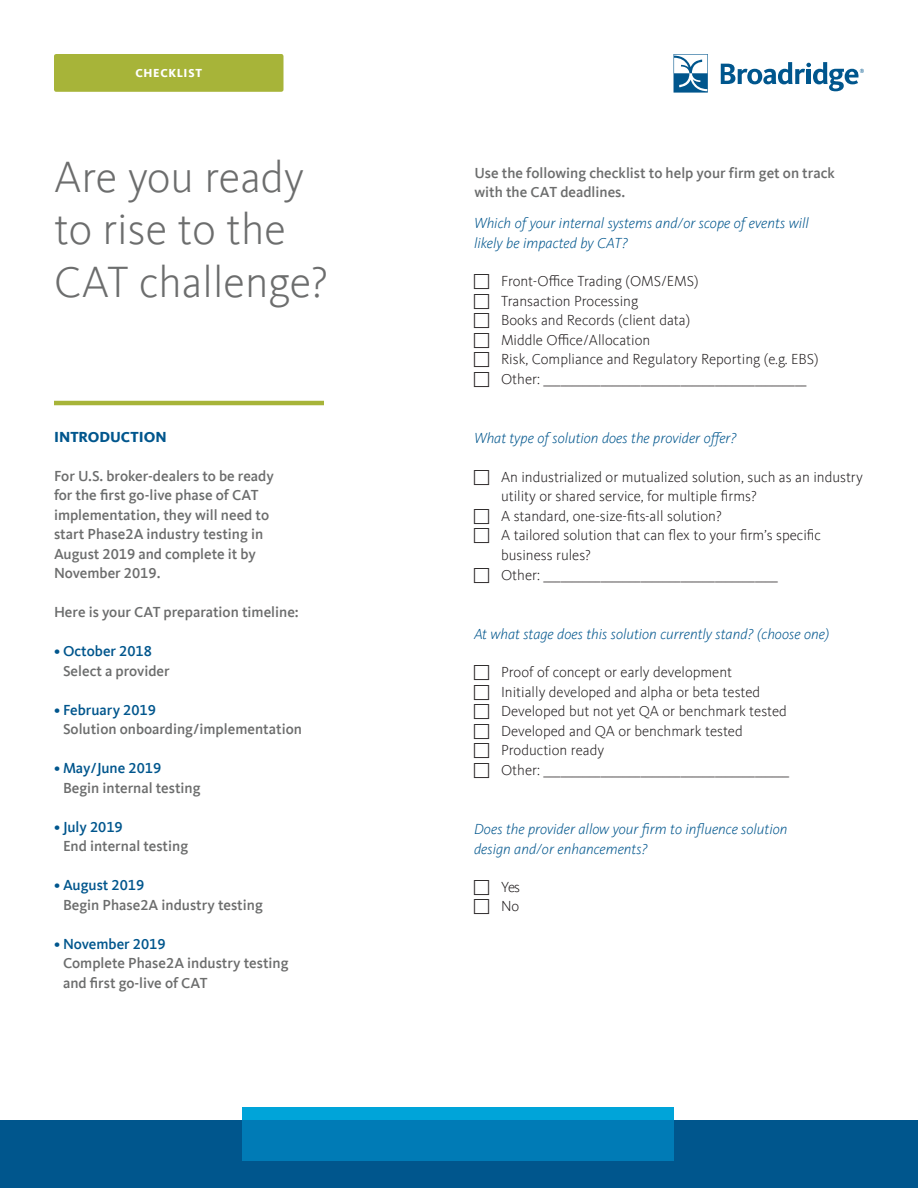
<style>
.page{position:relative;width:918px;height:1188px;background:#fff}
.page>*{position:absolute;margin:0;border:0;box-sizing:border-box;transform-origin:0 0}
.Headline{font:300 45px/52.5px "Kievit Offc";color:#6c6d6d}
.t1{font:300 15px/19.5px "Kievit Offc";color:#231f20}
.Sidebar_body{font:500 15px/19.5px "Kievit Offc";color:#6c6d6d}
.t2{font:italic 300 15px/19.5px "Kievit Offc";color:#00568d}
.Sidebar_head{font:800 15px "Kievit Offc";color:#00568d}
.Eyebrow{font:800 12px "Kievit Offc";letter-spacing:.055em;color:#fff}
.s1{color:#00568d}
</style>
<div class="page">
<div style="left:0;top:1120px;width:918px;height:68px;background:#00568d"></div>
<div style="left:242px;top:1107px;width:432px;height:13px;background:#00a4d9"></div>
<svg style="left:721px;top:62px;width:143px;height:29px"></svg>
<svg style="left:674px;top:54px;width:34px;height:39px"></svg>
<hr style="left:54px;top:401px;width:270px;height:4px;background:#a7b439">
<div style="left:242px;top:1120px;width:432px;height:41px;background:#007bb6"></div>
<div style="left:54px;top:54px;width:230px;height:38px;background:#a7b439;border-radius:2px"></div>
<p class="Eyebrow" style="left:136px;top:66px;width:68px">CHECKLIST</p>
<p class="Headline" style="left:54px;top:152px;width:252px">Are you ready to rise to the</p>
<p class="Headline" style="left:54px;top:257px;width:276px">CAT challenge?</p>
<p class="Sidebar_head" style="left:54px;top:428px;width:114px">INTRODUCTION</p>
<p class="Sidebar_body" style="left:54px;top:466px;width:221px">For U.S. broker-dealers to be ready for the first go-live phase of CAT implementation, they will need to start Phase2A industry testing in<br>August 2019 and complete it by<br>November 2019.</p>
<p class="Sidebar_body" style="left:54px;top:603px;width:246px">Here is your CAT preparation timeline:</p>
<p class="Sidebar_body" style="left:63px;top:642px;width:108px;text-indent:-9px"><span class="s1">• October 2018<br></span>Select a provider</p>
<p class="Sidebar_body" style="left:63px;top:700px;width:240px;text-indent:-9px"><span class="s1">• February 2019<br></span>Solution onboarding/implementation</p>
<p class="Sidebar_body" style="left:63px;top:759px;width:139px;text-indent:-9px"><span class="s1">• May/June 2019<br></span>Begin internal testing</p>
<p class="Sidebar_body" style="left:63px;top:817px;width:127px;text-indent:-9px"><span class="s1">• July 2019<br></span>End internal testing</p>
<p class="Sidebar_body" style="left:63px;top:876px;width:201px;text-indent:-9px"><span class="s1">• August 2019<br></span>Begin Phase2A industry testing</p>
<p class="Sidebar_body" style="left:63px;top:934px;width:227px;text-indent:-9px"><span class="s1">• November 2019<br></span>Complete Phase2A industry testing and first go-live of CAT</p>
<p class="Sidebar_body" style="left:474px;top:163px;width:362px">Use the following checklist to help your firm get on track with the CAT deadlines.</p>
<p class="t2" style="left:474px;top:214px;width:336px">Which of your internal systems and/or scope of events will likely be impacted by CAT?</p>
<p class="t1" style="left:501px;top:272px;width:319px">Front-Office Trading (OMS/EMS)<br>Transaction Processing<br>Books and Records (client data)<br>Middle Office/Allocation<br>Risk, Compliance and Regulatory Reporting (e.g. EBS)<br>Other: ______________________________________________</p>
<p class="t2" style="left:474px;top:428px;width:264px">What type of solution does the provider offer?</p>
<p class="t1" style="left:501px;top:467px;width:363px">An industrialized or mutualized solution, such as an industry utility or shared service, for multiple firms?<br>A standard, one-size-fits-all solution?<br>A tailored solution that can flex to your firm’s specific business rules?<br>Other: _________________________________________</p>
<p class="t2" style="left:474px;top:625px;width:357px">At what stage does this solution currently stand? (choose one)</p>
<p class="t1" style="left:501px;top:663px;width:290px">Proof of concept or early development<br>Initially developed and alpha or beta tested Developed but not yet QA or benchmark tested Developed and QA or benchmark tested Production ready<br>Other: ___________________________________________</p>
<p class="t2" style="left:474px;top:820px;width:315px">Does the provider allow your firm to influence solution design and/or enhancements?</p>
<p class="t1" style="left:501px;top:878px;width:21px">Yes<br>No</p>
</div>
